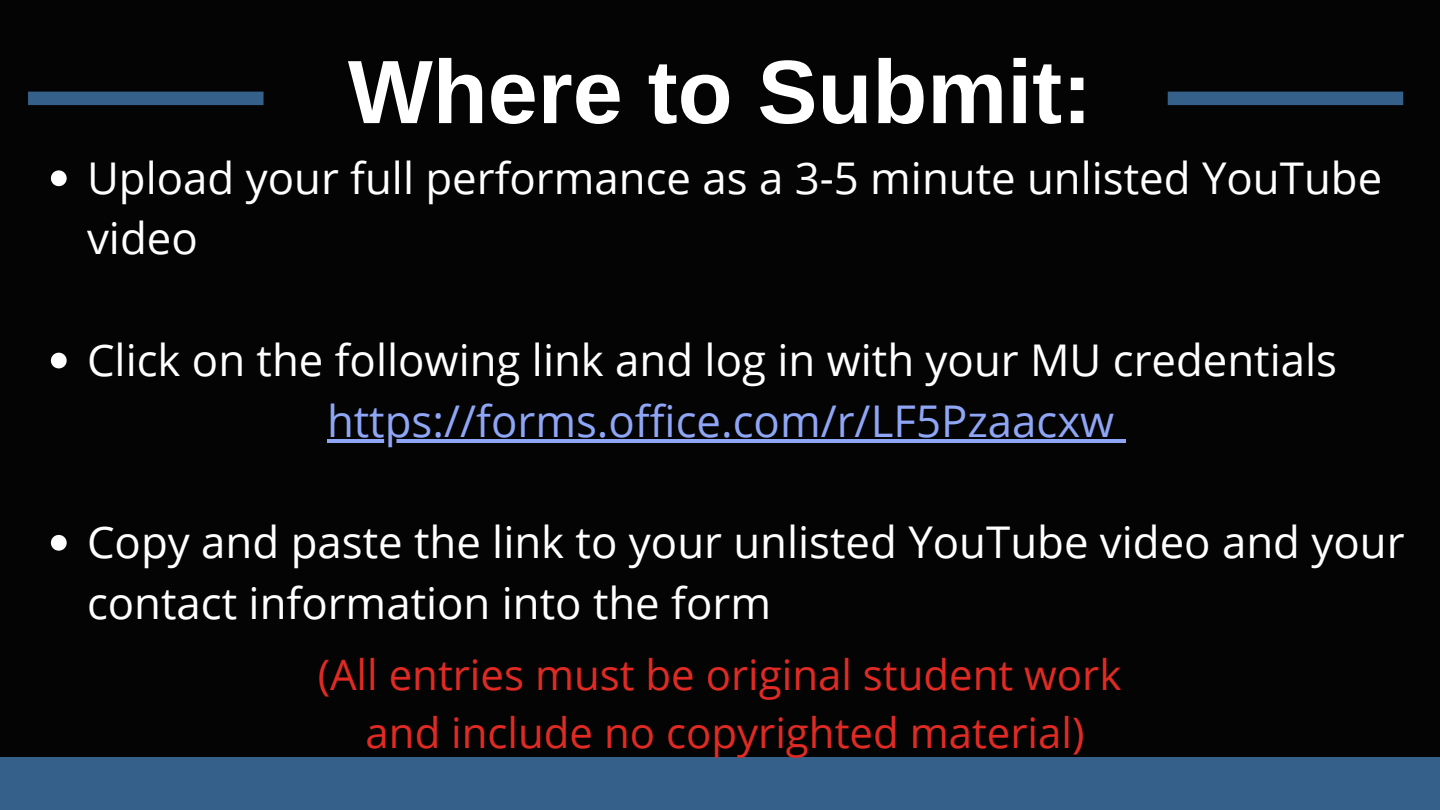
<style>
.page{position:relative;width:1440px;height:810px;background:#040404}
.page>*{position:absolute;margin:0;border:0;box-sizing:border-box;transform-origin:0 0}
.t1{font:700 90px "Arimo";color:#fff}
.t2{font:43.8px/60.8px "Open Sans";color:#fff}
.t3{font:43.8px "Open Sans";color:#8fa5f6}
.t4{font:42px "Open Sans";color:#e02a24}
</style>
<div class="page">
<div style="left:0;top:757px;width:1440px;height:53px;background:#356089"></div>
<div style="left:1168px;top:92px;width:235px;height:13px;background:#356089"></div>
<div style="left:28px;top:92px;width:236px;height:13px;background:#356089"></div>
<svg style="left:51px;top:170px;width:16px;height:16px"></svg>
<svg style="left:51px;top:353px;width:16px;height:15px"></svg>
<svg style="left:51px;top:535px;width:16px;height:16px"></svg>
<hr style="left:327px;top:439px;width:787px;height:4px;background:#8fa5f6">
<hr style="left:1114px;top:439px;width:12px;height:4px;background:#8fa5f6">
<p class="t1" style="left:348px;top:42px;width:746px">Where to Submit:</p>
<p class="t2" style="left:87px;top:146px;width:1297px">Upload your full performance as a 3-5 minute unlisted YouTube video</p>
<p class="t2" style="left:87px;top:329px;width:1252px">Click on the following link and log in with your MU credentials</p>
<p class="t3" style="left:327px;top:390px;width:789px">https://forms.office.com/r/LF5Pzaacxw</p>
<p class="t2" style="left:87px;top:511px;width:1319px">Copy and paste the link to your unlisted YouTube video and your contact information into the form</p>
<p class="t4" style="left:318px;top:645px;width:805px">(All entries must be original student work</p>
<p class="t4" style="left:366px;top:703px;width:720px">and include no copyrighted material)</p>
</div>
